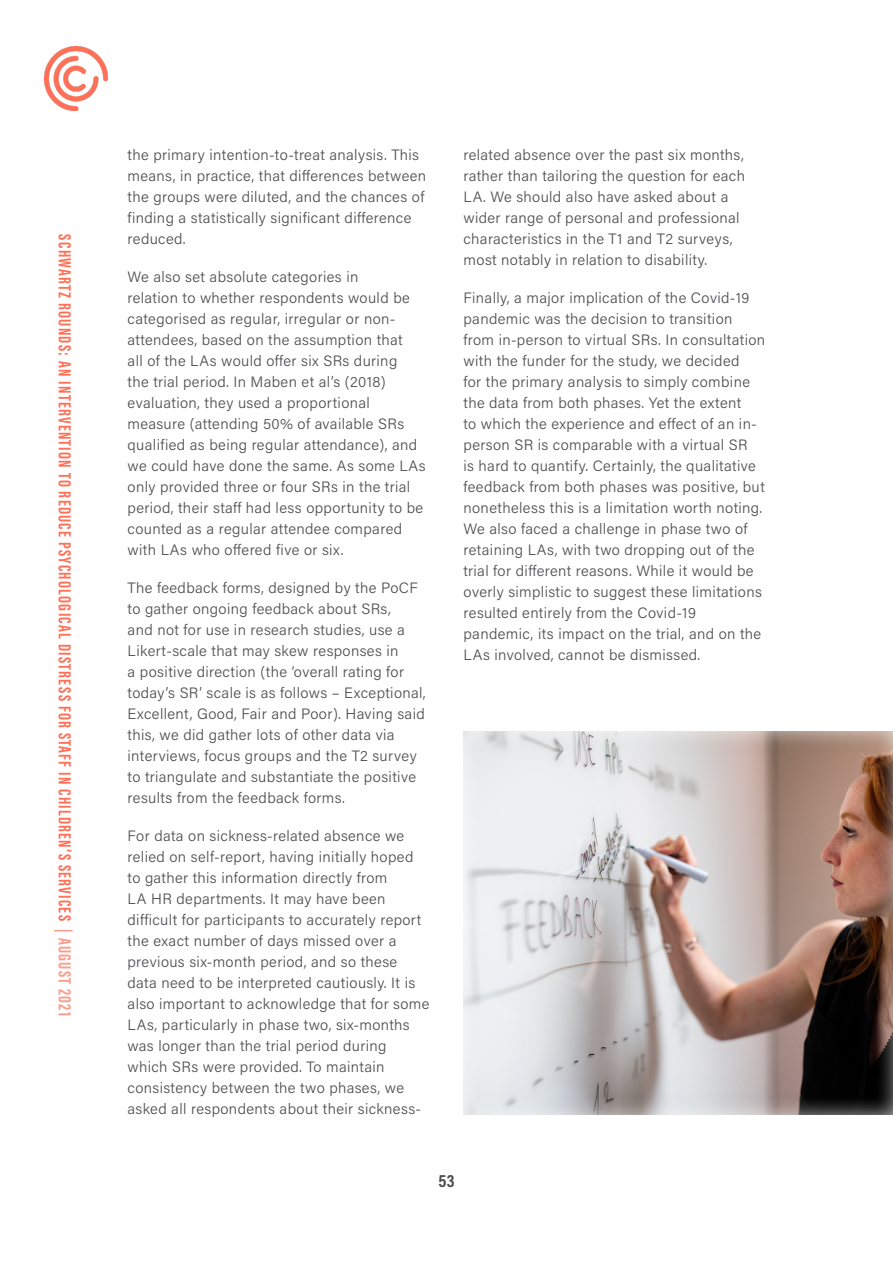
<style>
.page{position:relative;width:893px;height:1263px;background:#fff}
.page>*{position:absolute;margin:0;border:0;box-sizing:border-box;transform-origin:0 0}
.t1{font:700 18px "Acumin Pro Extra Cond";letter-spacing:.07em;color:#ff7057}
.t2{font:700 18px "Acumin Pro Cond";color:#4e4e52}
.t3{font:300 15px/21px "Acumin Pro";letter-spacing:.025em;color:#4e4e52}
.s1{color:#fd9b8c}
</style>
<div class="page">
<img style="left:44px;top:47px;width:64px;height:64px">
<div style="left:449px;top:720px;width:444px;height:395px;background:#fff;opacity:.75"></div>
<p class="t1" style="left:76px;top:234px;width:783px;rotate:90deg">SCHWARTZ ROUNDS: AN INTERVENTION TO REDUCE PSYCHOLOGICAL DISTRESS FOR STAFF IN CHILDREN’S SERVICES <span class="s1">| AUGUST 2021</span></p>
<p class="t3" style="left:128px;top:144px;width:300px">the primary intention-to-treat analysis. This means, in practice, that differences between the groups were diluted, and the chances of finding a statistically significant difference reduced.</p>
<p class="t3" style="left:128px;top:266px;width:300px">We also set absolute categories in<br>relation to whether respondents would be categorised as regular, irregular or non&shy;attendees, based on the assumption that<br>all of the LAs would offer six SRs during<br>the trial period. In Maben et al’s (2018) evaluation, they used a proportional measure (attending 50% of available SRs qualified as being regular attendance), and we could have done the same. As some LAs only provided three or four SRs in the trial period, their staff had less opportunity to be counted as a regular attendee compared with LAs who offered five or six.</p>
<p class="t3" style="left:128px;top:577px;width:300px">The feedback forms, designed by the PoCF to gather ongoing feedback about SRs,<br>and not for use in research studies, use a Likert-scale that may skew responses in<br>a positive direction (the ‘overall rating for today’s SR’ scale is as follows – Exceptional, Excellent, Good, Fair and Poor). Having said this, we did gather lots of other data via interviews, focus groups and the T2 survey to triangulate and substantiate the positive results from the feedback forms.</p>
<p class="t3" style="left:128px;top:825px;width:303px">For data on sickness-related absence we relied on self-report, having initially hoped to gather this information directly from<br>LA HR departments. It may have been difficult for participants to accurately report the exact number of days missed over a previous six-month period, and so these data need to be interpreted cautiously. It is also important to acknowledge that for some LAs, particularly in phase two, six-months was longer than the trial period during which SRs were provided. To maintain consistency between the two phases, we asked all respondents about their sickness-</p>
<p class="t3" style="left:463px;top:144px;width:283px">related absence over the past six months, rather than tailoring the question for each LA. We should also have asked about a wider range of personal and professional characteristics in the T1 and T2 surveys, most notably in relation to disability.</p>
<p class="t3" style="left:463px;top:287px;width:303px">Finally, a major implication of the Covid-19 pandemic was the decision to transition from in-person to virtual SRs. In consultation with the funder for the study, we decided<br>for the primary analysis to simply combine the data from both phases. Yet the extent<br>to which the experience and effect of an in&shy;person SR is comparable with a virtual SR<br>is hard to quantify. Certainly, the qualitative feedback from both phases was positive, but nonetheless this is a limitation worth noting.<br>We also faced a challenge in phase two of retaining LAs, with two dropping out of the trial for different reasons. While it would be overly simplistic to suggest these limitations resulted entirely from the Covid-19 pandemic, its impact on the trial, and on the LAs involved, cannot be dismissed.</p>
<p class="t2" style="left:438px;top:1169px;width:18px">53</p>
</div>
